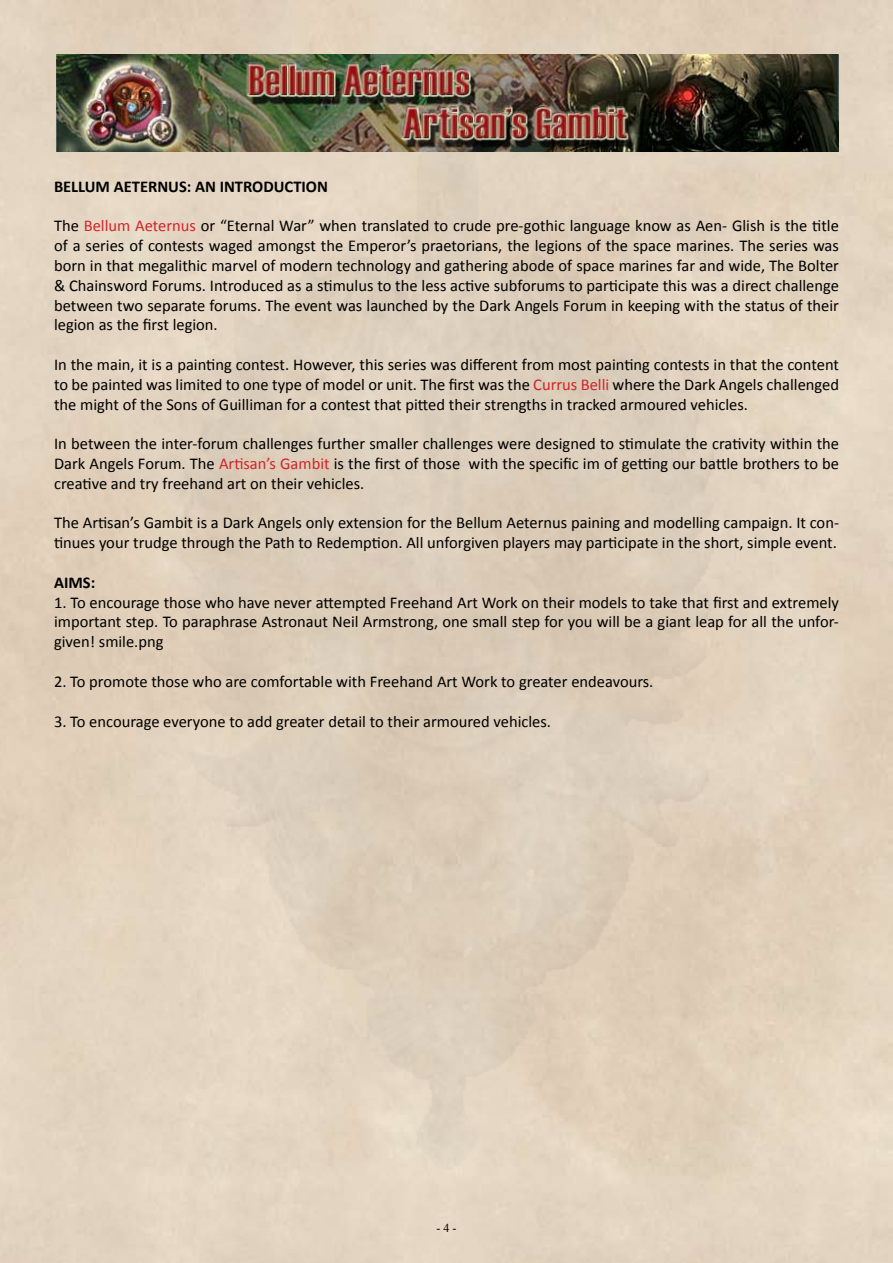
<style>
.page{position:relative;width:893px;height:1263px;background:#fff}
.page>*{position:absolute;margin:0;border:0;box-sizing:border-box;transform-origin:0 0}
.t1{font:16.5px/19.8px "Calibri";color:#000;text-align:justify}
.t2{font:700 16.5px "Calibri";color:#000}
.t3{font:12px "Times New Roman";color:#000}
.s1{color:#d2232a}
</style>
<div class="page">
<img style="left:0;top:0;width:893px;height:1263px">
<img style="left:181px;top:152px;width:533px;height:1017px">
<img style="left:57px;top:54px;width:782px;height:98px">
<p class="t2" style="left:54px;top:176px;width:275px">BELLUM AETERNUS: AN INTRODUCTION</p>
<p class="t1" style="left:54px;top:215px;width:786px">The <span class="s1">Bellum Aeternus</span> or “Eternal War” when translated to crude pre-gothic language know as Aen- Glish is the title of a series of contests waged amongst the Emperor’s praetorians, the legions of the space marines. The series was born in that megalithic marvel of modern technology and gathering abode of space marines far and wide, The Bolter &amp; Chainsword Forums. Introduced as a stimulus to the less active subforums to participate this was a direct challenge between two separate forums. The event was launched by the Dark Angels Forum in keeping with the status of their legion as the first legion.</p>
<p class="t1" style="left:54px;top:354px;width:786px">In the main, it is a painting contest. However, this series was different from most painting contests in that the content to be painted was limited to one type of model or unit. The first was the <span class="s1">Currus Belli</span> where the Dark Angels challenged the might of the Sons of Guilliman for a contest that pitted their strengths in tracked armoured vehicles.</p>
<p class="t1" style="left:54px;top:433px;width:786px">In between the inter-forum challenges further smaller challenges were designed to stimulate the crativity within the Dark Angels Forum. The <span class="s1">Artisan’s Gambit</span> is the first of those with the specific im of getting our battle brothers to be creative and try freehand art on their vehicles.</p>
<p class="t1" style="left:54px;top:512px;width:786px">The Artisan’s Gambit is a Dark Angels only extension for the Bellum Aeternus paining and modelling campaign. It con&shy;tinues your trudge through the Path to Redemption. All unforgiven players may participate in the short, simple event.</p>
<p class="t2" style="left:54px;top:572px;width:43px">AIMS:</p>
<p class="t1" style="left:54px;top:591px;width:786px">1. To encourage those who have never attempted Freehand Art Work on their models to take that first and extremely important step. To paraphrase Astronaut Neil Armstrong, one small step for you will be a giant leap for all the unfor&shy;given! smile.png</p>
<p class="t1" style="left:54px;top:671px;width:601px">2. To promote those who are comfortable with Freehand Art Work to greater endeavours.</p>
<p class="t1" style="left:54px;top:710px;width:499px">3. To encourage everyone to add greater detail to their armoured vehicles.</p>
<p class="t3" style="left:436px;top:1219px;width:21px">- 4 -</p>
</div>
